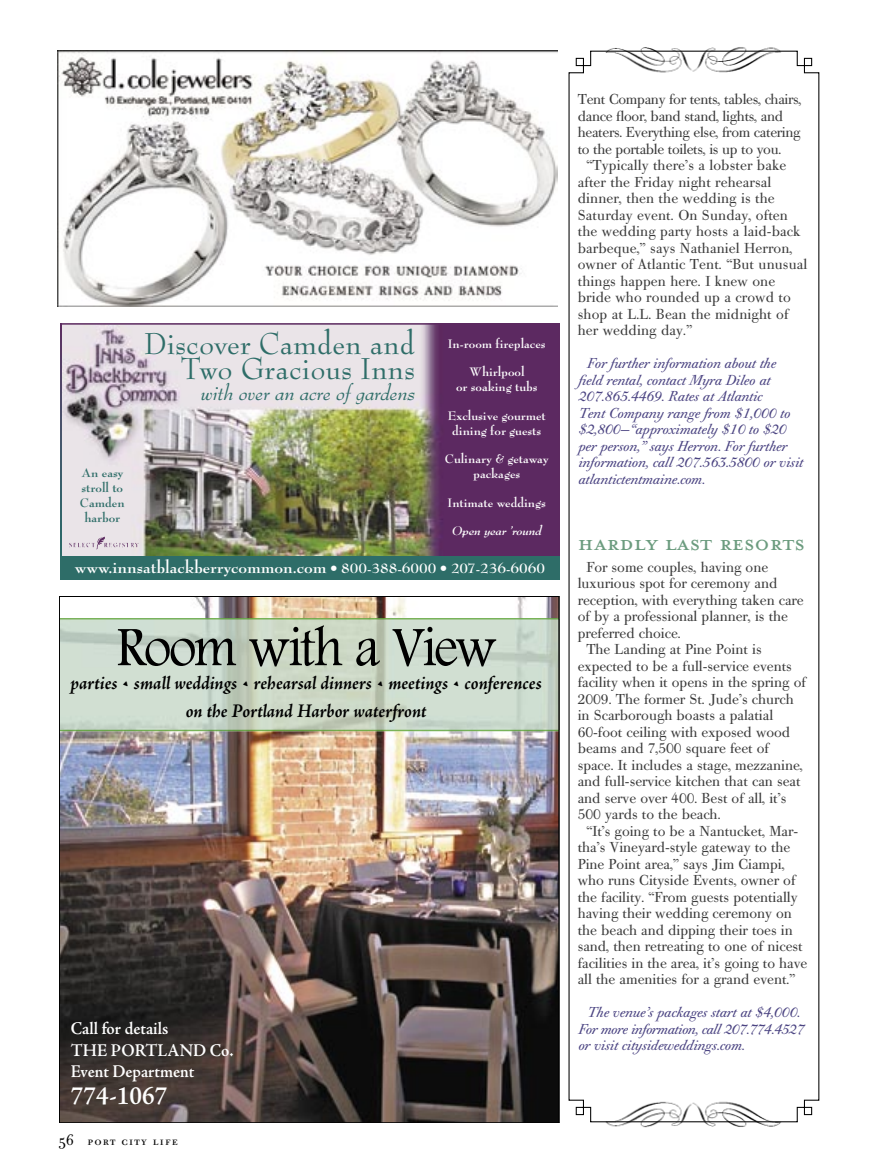
<style>
.page{position:relative;width:878px;height:1175px;background:#fff}
.page>*{position:absolute;margin:0;border:0;box-sizing:border-box;transform-origin:0 0}
.t1{font:57.75px "Footlight MT Light";letter-spacing:-.045em;color:#000;scale:.94 1}
.t2{font:33px/25.5px "Bernhard Modern";color:#2e6d68;text-align:right}
.t3{font:30px "Mrs Eaves Petite Caps";color:#6c9c7f}
.t4{font:600 26.25px "Adobe Jenson Pro";color:#fff;scale:.94 1}
.t5{font:italic 22.5px "Bernhard Modern";color:#2e6d68}
.t6{font:italic 700 19.5px/28.8px "Adobe Jenson Pro";color:#000;text-align:center;scale:.94 1}
.t7{font:700 18px "Bernhard Modern";color:#fff}
.t8{font:600 18px/21.6px "Adobe Jenson Pro";color:#fff;scale:.94 1}
.t9{font:14.25px/16.5px "Bodoni Old Face BE";color:#393939}
.t10{font:italic 14.25px/16.5px "Bodoni Old Face BE";color:#4b4482}
.t11{font:14.25px/16.5px "Bodoni Old Face BE";letter-spacing:-.02em;color:#393939}
.t12{font:700 13.5px/28.5px "Bernhard Modern";color:#fff;text-align:center}
.t13{font:700 13.5px/15px "Bernhard Modern";color:#2e6d68;text-align:center}
.t14{font:italic 700 13.5px "Bernhard Modern";color:#fff}
.t15{font:12px "Bodoni Old Face BE Regular SC";letter-spacing:.1em;color:#000}
.s1{font-size:15px}
</style>
<div class="page">
<svg style="left:568px;top:51px;width:251px;height:1071px"></svg>
<img style="left:603px;top:47px;width:181px;height:30px">
<img style="left:603px;top:1095px;width:181px;height:33px">
<img style="left:58px;top:50px;width:499px;height:257px">
<img style="left:63px;top:326px;width:493px;height:230px">
<img style="left:69px;top:537px;width:69px;height:14px">
<div style="left:60px;top:323px;width:499px;height:236px;border:2px solid #5c2a60"></div>
<div style="left:60px;top:556px;width:499px;height:23px;background:#2e6d68"></div>
<svg style="left:60px;top:323px;width:2px;height:233px"></svg>
<img style="left:59px;top:596px;width:500px;height:526px">
<h2 class="t2" style="left:144px;top:331px;width:272px">Discover Camden and<br>Two Gracious Inns</h2>
<h3 class="t5" style="left:200px;top:382px;width:216px">with over an acre of gardens</h3>
<p class="t12" style="left:448px;top:329px;width:99px">In-room fireplaces<br>Whirlpool</p>
<p class="t12" style="left:447px;top:373px;width:100px">or soaking tubs<br>Exclusive gourmet</p>
<p class="t12" style="left:445px;top:416px;width:105px">dining for guests<br>Culinary &amp; getaway</p>
<p class="t12" style="left:447px;top:460px;width:100px">packages<br>Intimate weddings</p>
<p class="t14" style="left:451px;top:524px;width:92px">Open year ’round</p>
<p class="t7" style="left:75px;top:558px;width:472px">www.innsatblackberrycommon.com <span class="s1">• 800-388-6000 • 207-236-6060</span></p>
<p class="t13" style="left:80px;top:465px;width:46px">An easy stroll to<br>Camden harbor</p>
<h1 class="t1" style="left:116px;top:612px;width:405px">Room with a View</h1>
<h3 class="t6" style="left:70px;top:669px;width:503px">parties • small weddings • rehearsal dinners • meetings • conferences on the Portland Harbor waterfront</h3>
<p class="t8" style="left:71px;top:1018px;width:174px">Call for details<br>THE PORTLAND Co.<br>Event Department</p>
<h3 class="t4" style="left:71px;top:1081px;width:104px">774-1067</h3>
<p class="t15" style="left:58px;top:1132px;width:121px"><span class="s1">56</span> port city life</p>
<p class="t11" style="left:577px;top:91px;width:225px">Tent Company for tents, tables, chairs, dance floor, band stand, lights, and heaters. Everything else, from catering to the portable toilets, is up to you.</p>
<p class="t9" style="left:577px;top:157px;width:231px;text-indent:9px">“Typically there’s a lobster bake after the Friday night rehearsal dinner, then the wedding is the<br>Saturday event. On Sunday, often the wedding party hosts a laid-back barbeque,” says Nathaniel Herron, owner of Atlantic Tent. “But unusual things happen here. I knew one bride who rounded up a crowd to shop at L.L. Bean the midnight of her wedding day.”</p>
<p class="t10" style="left:577px;top:355px;width:226px;text-indent:9px">For further information about the field rental, contact Myra Dileo at 207.865.4469. Rates at Atlantic<br>Tent Company range from $1,000 to $2,800—“approximately $10 to $20 per person,” says Herron. For further information, call 207.563.5800 or visit atlantictentmaine.com.</p>
<h3 class="t3" style="left:577px;top:525px;width:229px">hardly last resorts</h3>
<p class="t9" style="left:586px;top:558px;width:183px">For some couples, having one</p>
<p class="t9" style="left:577px;top:575px;width:201px">luxurious spot for ceremony and</p>
<p class="t9" style="left:577px;top:591px;width:227px">reception, with everything taken care</p>
<p class="t9" style="left:577px;top:608px;width:212px">of by a professional planner, is the</p>
<p class="t9" style="left:577px;top:624px;width:104px">preferred choice.</p>
<p class="t9" style="left:586px;top:641px;width:177px">The Landing at Pine Point is</p>
<p class="t9" style="left:577px;top:657px;width:216px">expected to be a full-service events</p>
<p class="t9" style="left:577px;top:674px;width:230px">facility when it opens in the spring of</p>
<p class="t9" style="left:577px;top:690px;width:217px">2009. The former St. Jude’s church</p>
<p class="t9" style="left:577px;top:707px;width:197px">in Scarborough boasts a palatial</p>
<p class="t9" style="left:577px;top:723px;width:214px">60-foot ceiling with exposed wood</p>
<p class="t9" style="left:577px;top:740px;width:193px">beams and 7,500 square feet of</p>
<p class="t9" style="left:577px;top:756px;width:226px">space. It includes a stage, mezzanine,</p>
<p class="t9" style="left:577px;top:773px;width:224px">and full-service kitchen that can seat</p>
<p class="t9" style="left:577px;top:789px;width:210px">and serve over 400. Best of all, it’s</p>
<p class="t9" style="left:577px;top:806px;width:144px">500 yards to the beach.</p>
<p class="t9" style="left:586px;top:822px;width:213px">“It’s going to be a Nantucket, Mar-</p>
<p class="t9" style="left:577px;top:839px;width:214px">tha’s Vineyard-style gateway to the</p>
<p class="t9" style="left:577px;top:855px;width:208px">Pine Point area,” says Jim Ciampi,</p>
<p class="t9" style="left:577px;top:872px;width:219px">who runs Cityside Events, owner of</p>
<p class="t9" style="left:577px;top:888px;width:221px">the facility. “From guests potentially</p>
<p class="t9" style="left:577px;top:905px;width:216px">having their wedding ceremony on</p>
<p class="t9" style="left:577px;top:921px;width:216px">the beach and dipping their toes in</p>
<p class="t9" style="left:577px;top:938px;width:226px">sand, then retreating to one of nicest</p>
<p class="t9" style="left:577px;top:954px;width:231px">facilities in the area, it’s going to have</p>
<p class="t9" style="left:577px;top:971px;width:219px">all the amenities for a grand event.”</p>
<p class="t10" style="left:577px;top:1004px;width:227px;text-indent:9px">The venue’s packages start at $4,000.<br>For more information, call 207.774.4527 or visit citysideweddings.com.</p>
</div>
